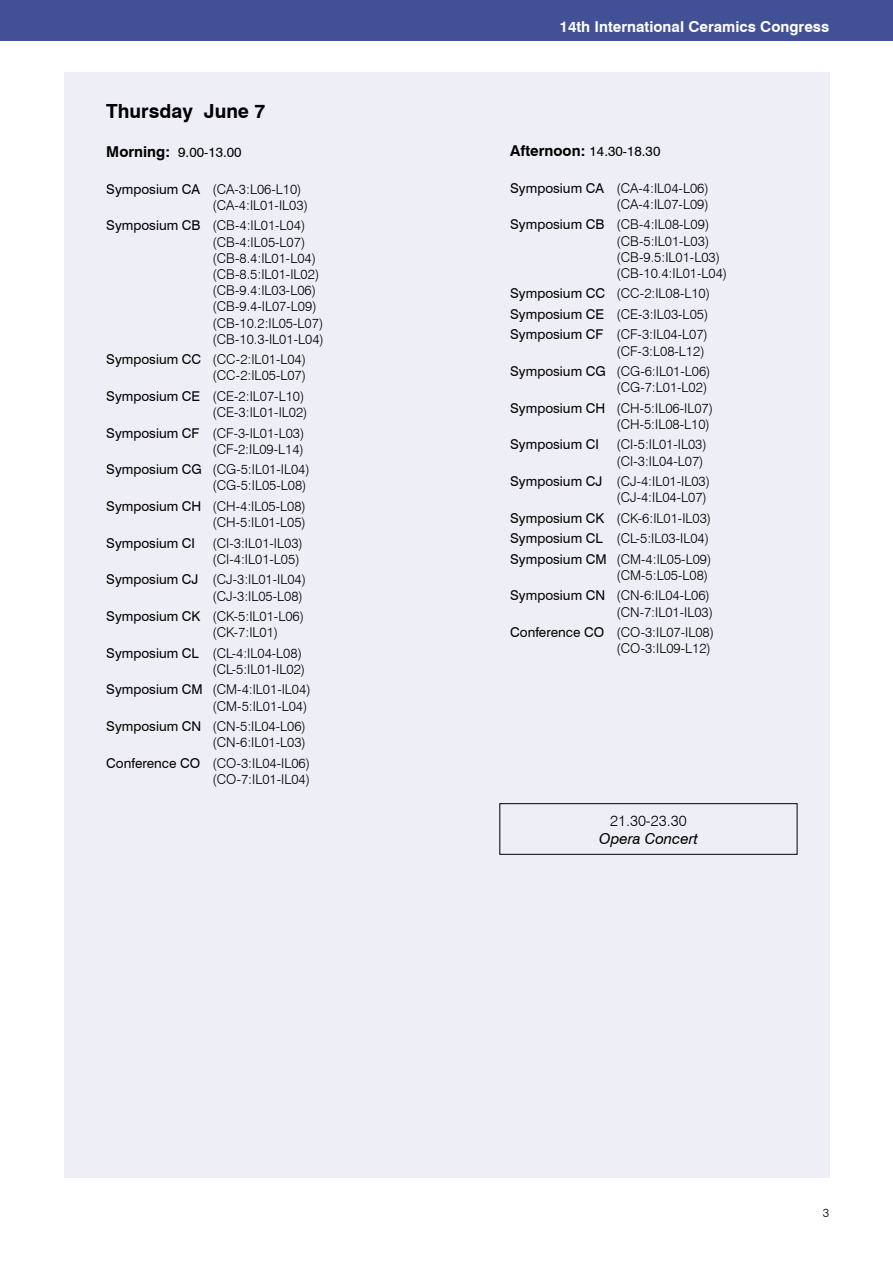
<style>
.page{position:relative;width:893px;height:1263px;background:#fff}
.page>*{position:absolute;margin:0;border:0;box-sizing:border-box;transform-origin:0 0}
.t1{font:700 19.5px "Swiss 721 BT";color:#000}
.t2{font:700 15px "Swiss 721 BT";color:#fff}
.t3{font:italic 15px "Swiss 721 BT";color:#000}
.t4{font:300 15px "Swiss 721 BT";color:#000}
.t5{font:300 13.5px/16.2px "Swiss 721 BT";color:#000;text-align:right}
.t6{font:13.5px "Swiss 721 BT";color:#000}
.t7{font:300 12px "Swiss 721 BT";color:#000}
.s1{font-weight:700;font-size:15px}
.s2{font-weight:400}
</style>
<div class="page">
<div style="left:0;top:0;width:893px;height:40px;background:#425195"></div>
<div style="left:64px;top:72px;width:765px;height:1106px;background:#eeeef6"></div>
<div style="left:500px;top:803px;width:297px;height:51px;border:1px solid #000"></div>
<h1 class="t1" style="left:106px;top:99px;width:161px">Thursday June 7</h1>
<p class="t6" style="left:106px;top:144px;width:137px"><span class="s1">Morning:</span> 9.00-13.00</p>
<p class="t5" style="left:213px;top:181px;width:97px;text-align:left;text-indent:-106px"><span class="s2">Symposium CA</span> (CA-3:L06-L10) (CA-4:I L01-I L03)</p>
<p class="t5" style="left:213px;top:217px;width:113px;text-align:left;text-indent:-106px"><span class="s2">Symposium CB</span> (CB-4:I L01-L04) (CB-4:I L05-L07) (CB-8.4:I L01-L04) (CB-8.5:I L01-I L02) (CB-9.4:I L03-L06) (CB-9.4-I L07-L09) (CB-10.2:I L05-L07) (CB-10.3-I L01-L04)</p>
<p class="t5" style="left:106px;top:351px;width:201px"><span class="s2">Symposium CC</span> (CC-2:I L01-L04) (CC-2:I L05-L07)</p>
<p class="t5" style="left:106px;top:388px;width:203px"><span class="s2">Symposium CE</span> (CE-2:I L07-L10) (CE-3:I L01-I L02)</p>
<p class="t5" style="left:106px;top:425px;width:200px"><span class="s2">Symposium CF</span> (CF-3-I L01-L03) (CF-2:I L09-L14)</p>
<p class="t5" style="left:106px;top:461px;width:205px"><span class="s2">Symposium CG</span> (CG-5:I L01-I L04) (CG-5:I L05-L08)</p>
<p class="t5" style="left:106px;top:498px;width:201px"><span class="s2">Symposium CH</span> (CH-4:I L05-L08) (CH-5:I L01-L05)</p>
<p class="t6" style="left:106px;top:535px;width:90px">Symposium CI</p>
<p class="t5" style="left:213px;top:535px;width:92px;text-align:left">(CI-3:I L01-I L03) (CI-4:I L01-L05)</p>
<p class="t5" style="left:106px;top:571px;width:201px"><span class="s2">Symposium CJ</span> (CJ-3:I L01-I L04) (CJ-3:I L05-L08)</p>
<p class="t5" style="left:213px;top:608px;width:93px;text-align:left;text-indent:-106px"><span class="s2">Symposium CK</span> (CK-5:I L01-L06) (CK-7:I L01)</p>
<p class="t5" style="left:106px;top:645px;width:200px"><span class="s2">Symposium CL</span> (CL-4:I L04-L08) (CL-5:I L01-I L02)</p>
<p class="t5" style="left:106px;top:681px;width:206px"><span class="s2">Symposium CM</span> (CM-4:I L01-I L04) (CM-5:I L01-L04)</p>
<p class="t5" style="left:106px;top:718px;width:201px"><span class="s2">Symposium CN</span> (CN-5:I L04-L06) (CN-6:I L01-L03)</p>
<p class="t5" style="left:106px;top:755px;width:205px"><span class="s2">Conference CO</span> (CO-3:I L04-I L06) (CO-7:I L01-I L04)</p>
<p class="t2" style="left:559px;top:17px;width:271px">14th International Ceramics Congress</p>
<p class="t6" style="left:510px;top:143px;width:152px"><span class="s1">Afternoon:</span> 14.30-18.30</p>
<p class="t5" style="left:510px;top:180px;width:200px"><span class="s2">Symposium CA</span> (CA-4:I L04-L06) (CA-4:I L07-L09)</p>
<p class="t5" style="left:617px;top:216px;width:112px;text-align:left;text-indent:-106px"><span class="s2">Symposium CB</span> (CB-4:I L08-L09) (CB-5:I L01-L03) (CB-9.5:I L01-L03) (CB-10.4:I L01-L04)</p>
<p class="t5" style="left:510px;top:283px;width:201px;line-height:20.5px;text-align:left"><span class="s2">Symposium CC</span> (CC-2:I L08-L10)<br><span class="s2">Symposium CE</span> (CE-3:I L03-L05)<br><span class="s2">Symposium CF</span> (CF-3:I L04-L07)</p>
<p class="t5" style="left:510px;top:340px;width:202px;line-height:20.5px;text-align:left;text-indent:106px">(CF-3:L08-L12)<br><span class="s2">Symposium CG</span> (CG-6:I L01-L06)</p>
<p class="t5" style="left:510px;top:377px;width:204px;line-height:20.5px;text-align:left;text-indent:106px">(CG-7:L01-L02)<br><span class="s2">Symposium CH</span> (CH-5:I L06-I L07)</p>
<p class="t5" style="left:617px;top:416px;width:95px">(CH-5:I L08-L10)</p>
<p class="t6" style="left:510px;top:436px;width:90px">Symposium CI</p>
<p class="t5" style="left:617px;top:436px;width:92px;text-align:left">(CI-5:I L01-I L03) (CI -3:I L04-L07)</p>
<p class="t5" style="left:510px;top:473px;width:201px"><span class="s2">Symposium CJ</span> (CJ-4:I L01-I L03) (CJ-4:I L04-L07)</p>
<p class="t5" style="left:510px;top:508px;width:203px;line-height:20.5px;text-align:left"><span class="s2">Symposium CK</span> (CK-6:I L01-I L03)<br><span class="s2">Symposium CL</span> (CL-5:I L03-I L04)<br><span class="s2">Symposium CM</span> (CM-4:I L05-L09)</p>
<p class="t5" style="left:510px;top:565px;width:201px;line-height:20.5px">(CM-5:L05-L08)<br><span class="s2">Symposium CN</span> (CN-6:I L04-L06)</p>
<p class="t5" style="left:510px;top:601px;width:205px;line-height:20.5px">(CN-7:I L01-I L03)<br><span class="s2">Conference CO</span> (CO-3:I L07-I L08)</p>
<p class="t5" style="left:617px;top:640px;width:96px">(CO-3:I L09-L12)</p>
<p class="t4" style="left:610px;top:811px;width:78px">21.30-23.30</p>
<p class="t3" style="left:599px;top:829px;width:100px">Opera Concert</p>
<p class="t7" style="left:823px;top:1205px;width:8px">3</p>
</div>
